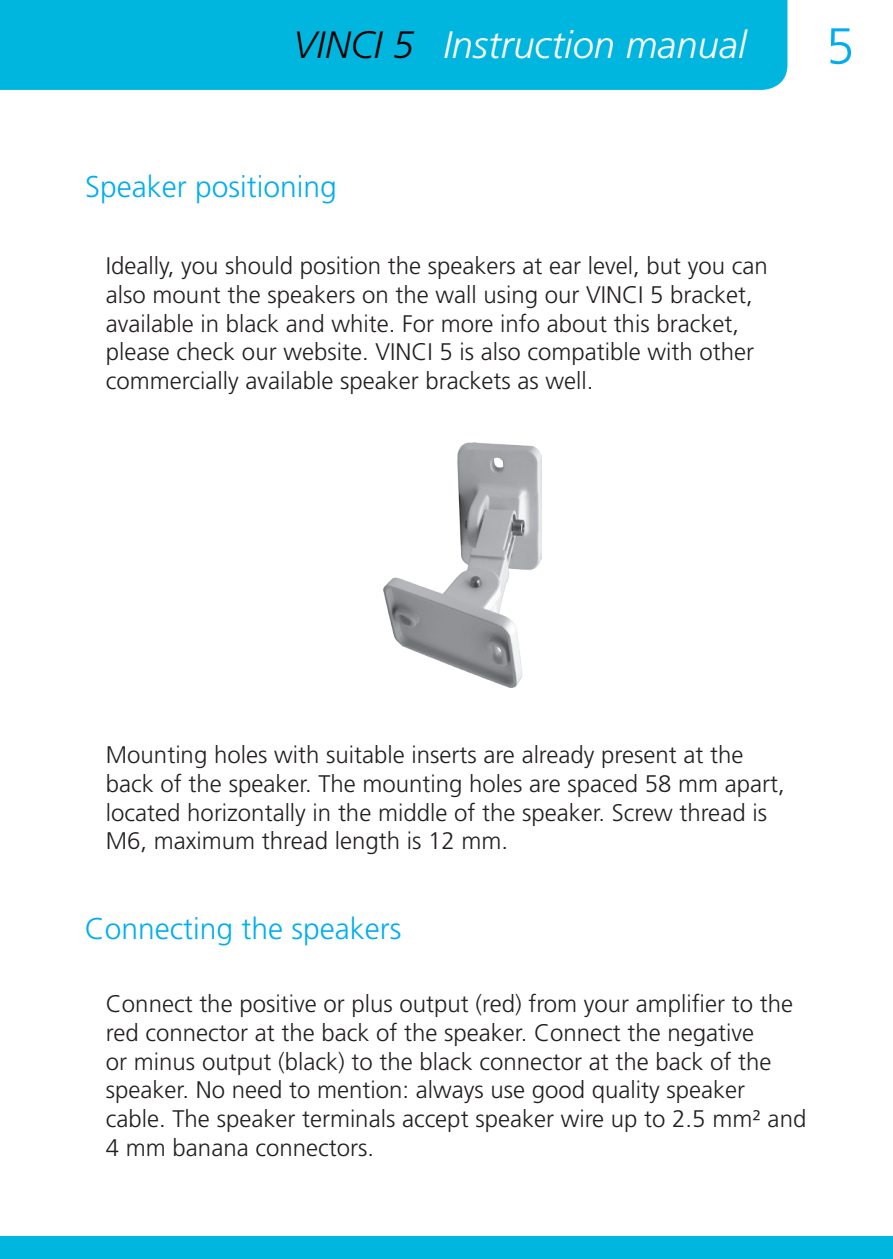
<style>
.page{position:relative;width:893px;height:1259px;background:#fff}
.page>*{position:absolute;margin:0;border:0;box-sizing:border-box;transform-origin:0 0}
.t1{font:300 51px "Frutiger LT Std";color:#00aeef}
.t2{font:italic 300 38.1px "Frutiger LT Std";color:#fff}
.Title_Chapter{font:300 30px "Frutiger LT Std";color:#00aeef}
.Text_black{font:300 24px/28.8px "Frutiger LT Std";color:#231f20}
.s1{color:#000}
</style>
<div class="page">
<div style="left:0;top:0;width:787px;height:90px;background:#00b6de"></div>
<div style="left:0;top:1236px;width:893px;height:23px;background:#00b6de"></div>
<img style="left:384px;top:442px;width:158px;height:245px">
<h2 class="t2" style="left:293px;top:23px;width:455px"><span class="s1">VINCI 5</span> Instruction manual</h2>
<h1 class="t1" style="left:826px;top:17px;width:30px">5</h1>
<p class="Title_Chapter" style="left:85px;top:170px;width:253px">Speaker positioning</p>
<p class="Text_black" style="left:106px;top:251px;width:663px">Ideally, you should position the speakers at ear level, but you can also mount the speakers on the wall using our VINCI 5 bracket, available in black and white. For more info about this bracket, please check our website. VINCI 5 is also compatible with other commercially available speaker brackets as well.</p>
<p class="Text_black" style="left:106px;top:740px;width:680px">Mounting holes with suitable inserts are already present at the back of the speaker. The mounting holes are spaced 58 mm apart, located horizontally in the middle of the speaker. Screw thread is M6, maximum thread length is 12 mm.</p>
<p class="Title_Chapter" style="left:85px;top:911px;width:318px">Connecting the speakers</p>
<p class="Text_black" style="left:106px;top:989px;width:702px">Connect the positive or plus output (red) from your amplifier to the red connector at the back of the speaker. Connect the negative<br>or minus output (black) to the black connector at the back of the speaker. No need to mention: always use good quality speaker cable. The speaker terminals accept speaker wire up to 2.5 mm² and 4 mm banana connectors.</p>
</div>
